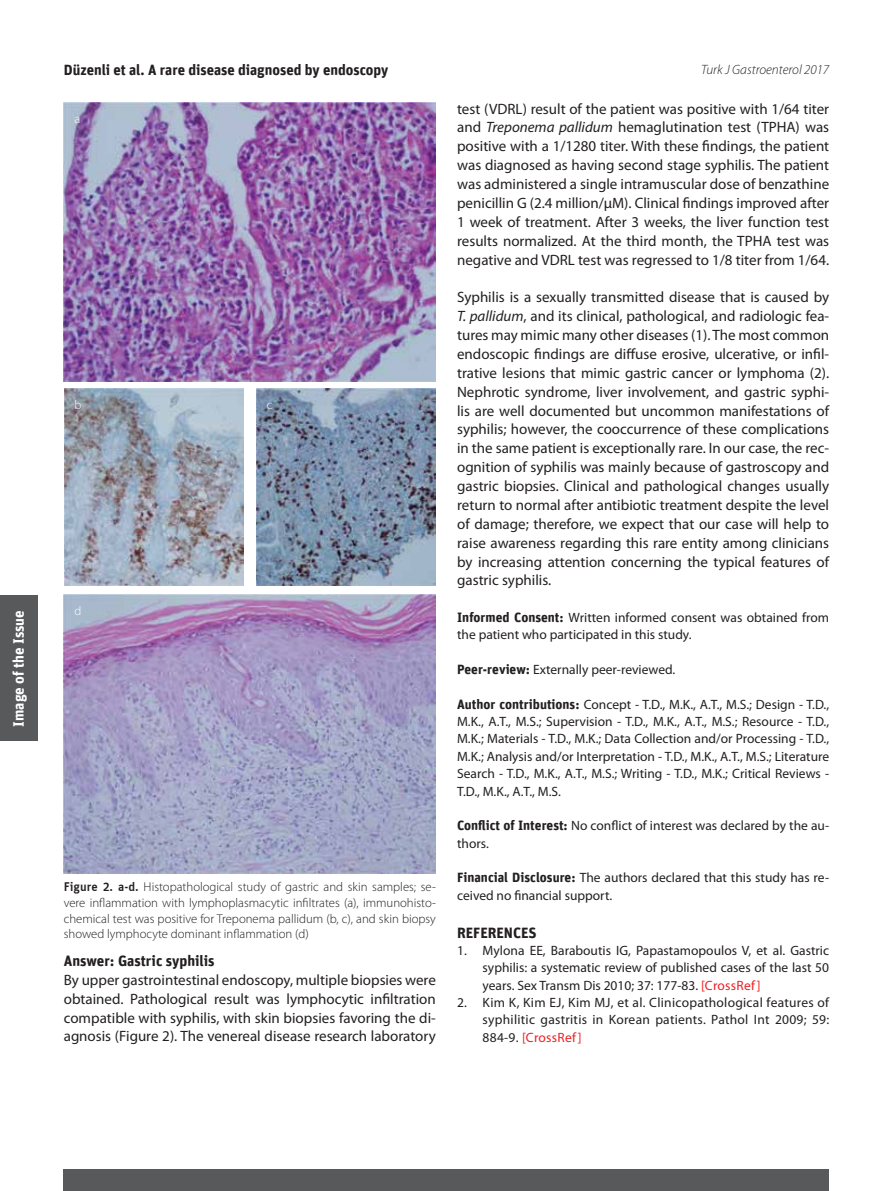
<style>
.page{position:relative;width:893px;height:1191px;background:#fff}
.page>*{position:absolute;margin:0;border:0;box-sizing:border-box;transform-origin:0 0}
.t1{font:15px/18.9px "Myriad Pro";color:#231f20;text-align:justify}
.t2{font:700 15px "Unit";color:#231f20}
.t3{font:700 15px "Unit";color:#fff}
.t4{font:700 14.85px "Unit";color:#231f20}
.t5{font:13.5px/17.4px "Myriad Pro";color:#231f20}
.t6{font:italic 300 13.5px "Myriad Pro";color:#231f20}
.t7{font:300 12.75px/15.8px "Myriad Pro";color:#231f20;text-align:justify}
.t8{font:300 12.75px "Myriad Pro";color:#fff}
.s1{font-family:"Unit";font-weight:500}
.s2{font-style:italic}
.s3{font-family:"Unit";font-weight:700}
.s4{color:#ed2024}
</style>
<div class="page">
<div style="left:64px;top:1169px;width:765px;height:22px;background:#58595b"></div>
<div style="left:0;top:595px;width:37px;height:146px;background:#58595b"></div>
<img style="left:64px;top:594px;width:372px;height:279px">
<img style="left:64px;top:102px;width:372px;height:279px">
<img style="left:64px;top:389px;width:179px;height:196px">
<img style="left:256px;top:389px;width:180px;height:196px">
<p class="t3" style="left:9px;top:727px;width:118px;rotate:-90deg">Image of the Issue</p>
<p class="t4" style="left:64px;top:60px;width:326px">Düzenli et al. A rare disease diagnosed by endoscopy</p>
<p class="t6" style="left:701px;top:61px;width:129px">Turk J Gastroenterol 2017</p>
<p class="t8" style="left:74px;top:111px;width:7px">a</p>
<p class="t8" style="left:74px;top:397px;width:9px">b</p>
<p class="t8" style="left:267px;top:397px;width:7px">c</p>
<p class="t8" style="left:74px;top:602px;width:8px">d</p>
<p class="t7" style="left:64px;top:879px;width:374px"><span class="s1">Figure 2. a-d.</span> Histopathological study of gastric and skin samples; se&shy;vere inflammation with lymphoplasmacytic infiltrates (a), immunohisto&shy;chemical test was positive for Treponema pallidum (b, c), and skin biopsy showed lymphocyte dominant inflammation (d)</p>
<p class="t2" style="left:64px;top:952px;width:152px">Answer: Gastric syphilis</p>
<p class="t1" style="left:64px;top:970px;width:374px">By upper gastrointestinal endoscopy, multiple biopsies were obtained. Pathological result was lymphocytic infiltration compatible with syphilis, with skin biopsies favoring the di&shy;agnosis (Figure 2). The venereal disease research laboratory</p>
<p class="t1" style="left:457px;top:99px;width:374px">test (VDRL) result of the patient was positive with 1/64 titer and <span class="s2">Treponema pallidum</span> hemaglutination test (TPHA) was positive with a 1/1280 titer. With these findings, the patient was diagnosed as having second stage syphilis. The patient was administered a single intramuscular dose of benzathine penicillin G (2.4 million/μM). Clinical findings improved after 1 week of treatment. After 3 weeks, the liver function test results normalized. At the third month, the TPHA test was negative and VDRL test was regressed to 1/8 titer from 1/64.</p>
<p class="t1" style="left:457px;top:288px;width:374px">Syphilis is a sexually transmitted disease that is caused by <span class="s2">T. pallidum</span>, and its clinical, pathological, and radiologic fea&shy;tures may mimic many other diseases (1). The most common endoscopic findings are diffuse erosive, ulcerative, or infil&shy;trative lesions that mimic gastric cancer or lymphoma (2).<br>Nephrotic syndrome, liver involvement, and gastric syphi&shy;lis are well documented but uncommon manifestations of syphilis; however, the cooccurrence of these complications in the same patient is exceptionally rare. In our case, the rec&shy;ognition of syphilis was mainly because of gastroscopy and gastric biopsies. Clinical and pathological changes usually return to normal after antibiotic treatment despite the level of damage; therefore, we expect that our case will help to raise awareness regarding this rare entity among clinicians by increasing attention concerning the typical features of gastric syphilis.</p>
<p class="t5" style="left:457px;top:608px;width:374px"><span class="s3">Informed Consent:</span> Written informed consent was obtained from the patient who participated in this study.</p>
<p class="t5" style="left:457px;top:660px;width:220px"><span class="s3">Peer-review:</span> Externally peer-reviewed.</p>
<p class="t5" style="left:457px;top:695px;width:374px;text-align:justify"><span class="s3">Author contributions:</span> Concept - T.D., M.K., A.T., M.S.; Design - T.D., M.K., A.T., M.S.; Supervision - T.D., M.K., A.T., M.S.; Resource - T.D., M.K.; Materials - T.D., M.K.; Data Collection and/or Processing - T.D., M.K.; Analysis and/or Interpretation - T.D., M.K., A.T., M.S.; Literature Search - T.D., M.K., A.T., M.S.; Writing - T.D., M.K.; Critical Reviews - T.D., M.K., A.T., M.S.</p>
<p class="t5" style="left:457px;top:817px;width:374px"><span class="s3">Conflict of Interest:</span> No conflict of interest was declared by the au&shy;thors.</p>
<p class="t5" style="left:457px;top:869px;width:374px"><span class="s3">Financial Disclosure:</span> The authors declared that this study has re&shy;ceived no financial support.</p>
<p class="t2" style="left:457px;top:923px;width:81px">REFERENCES</p>
<p class="t5" style="left:483px;top:941px;width:348px;text-align:justify;text-indent:-26px">1. Mylona EE, Baraboutis IG, Papastamopoulos V, et al. Gastric syphilis: a systematic review of published cases of the last 50 years. Sex Transm Dis 2010; 37: 177-83. <span class="s4">[CrossRef ]</span></p>
<p class="t5" style="left:483px;top:993px;width:348px;text-align:justify;text-indent:-26px">2. Kim K, Kim EJ, Kim MJ, et al. Clinicopathological features of syphilitic gastritis in Korean patients. Pathol Int 2009; 59:<br>884-9. <span class="s4">[CrossRef]</span></p>
</div>
